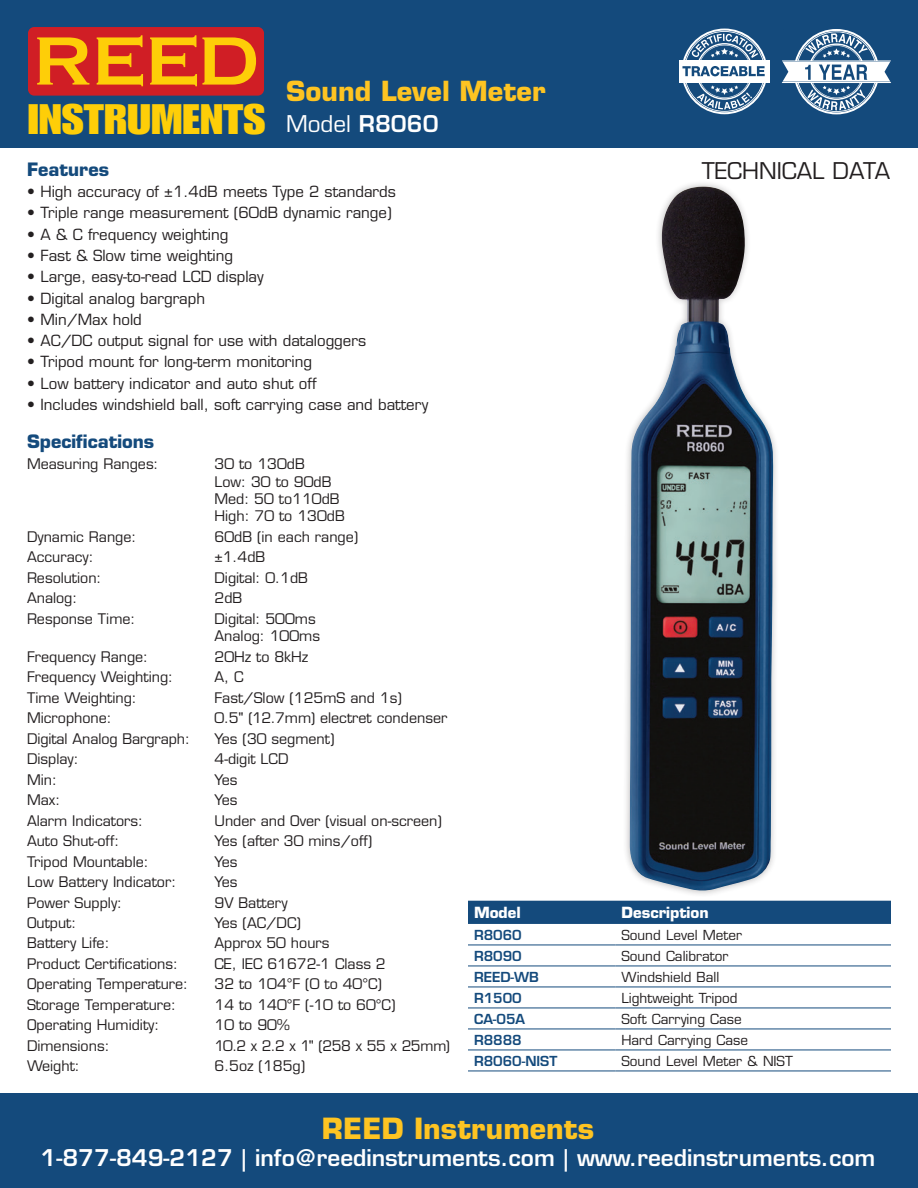
<style>
.page{position:relative;width:918px;height:1188px;background:#fff}
.page>*{position:absolute;margin:0;border:0;box-sizing:border-box;transform-origin:0 0}
.t1{font:41.7px "Impact LT Std";color:#fece08;scale:1.19 1}
.t2{font:41.7px "Impact LT Std";color:#231f20;scale:1.19 1}
.t3{font:700 28.5px "Eurostile LT Std";color:#fec422}
.t4{font:700 27px "Eurostile LT Std";color:#fec422}
.t5{font:600 22.5px "Eurostile LT Std";color:#fff}
.t6{font:22.5px "Eurostile LT Std";color:#231f20}
.t7{font:22.5px "Eurostile LT Std";color:#fff}
.t8{font:700 18px "Eurostile LT Std";color:#144a7c}
.t9{font:15px "Eurostile LT Std";color:#231f20}
.t10{font:700 15px "Eurostile LT Std";color:#fff}
.t11{font:14.25px/17.4px "Eurostile LT Std";color:#231f20}
.t12{font:14.25px "Eurostile LT Std";letter-spacing:-.02em;color:#231f20}
.t13{font:13.5px "Eurostile LT Std";color:#231f20}
.t14{font:600 13.5px "Eurostile LT Std";color:#144a7c}
.s1{font-weight:600}
</style>
<div class="page">
<div style="left:0;top:0;width:918px;height:148px;background:#144a7c"></div>
<svg style="left:782px;top:29px;width:109px;height:85px"></svg>
<div style="left:28px;top:27px;width:236px;height:69px;background:#d01e25;border-radius:6px"></div>
<svg style="left:37px;top:37px;width:52px;height:48px"></svg>
<svg style="left:97px;top:35px;width:46px;height:51px"></svg>
<svg style="left:150px;top:35px;width:106px;height:51px"></svg>
<div style="left:623px;top:180px;width:157px;height:718px;background:#231f20;opacity:.3"></div>
<img style="left:630px;top:186px;width:143px;height:705px">
<div style="left:468px;top:901px;width:423px;height:23px;background:#144a7c"></div>
<hr style="left:468px;top:945px;width:147px;height:1px;background:#144a7c">
<hr style="left:615px;top:945px;width:276px;height:1px;background:#144a7c">
<hr style="left:468px;top:966px;width:147px;height:1px;background:#144a7c">
<hr style="left:615px;top:966px;width:276px;height:1px;background:#144a7c">
<hr style="left:468px;top:987px;width:147px;height:1px;background:#144a7c">
<hr style="left:615px;top:987px;width:276px;height:1px;background:#144a7c">
<hr style="left:468px;top:1050px;width:147px;height:1px;background:#144a7c">
<hr style="left:615px;top:1050px;width:276px;height:1px;background:#144a7c">
<hr style="left:468px;top:1071px;width:147px;height:1px;background:#144a7c">
<hr style="left:615px;top:1071px;width:276px;height:1px;background:#144a7c">
<hr style="left:468px;top:1008px;width:147px;height:1px;background:#144a7c">
<hr style="left:615px;top:1008px;width:276px;height:1px;background:#144a7c">
<hr style="left:468px;top:1029px;width:147px;height:1px;background:#144a7c">
<hr style="left:615px;top:1029px;width:276px;height:1px;background:#144a7c">
<svg style="left:683px;top:83px;width:83px;height:31px"></svg>
<div style="left:679px;top:62px;width:91px;height:19px;background:#fff"></div>
<hr style="left:679px;top:60px;width:91px;height:1px;background:#fff">
<hr style="left:679px;top:82px;width:91px;height:1px;background:#fff">
<svg style="left:682px;top:29px;width:84px;height:47px"></svg>
<div style="left:0;top:1094px;width:918px;height:94px;background:#144a7c"></div>
<h1 class="t1" style="left:28px;top:95px;width:201px">INSTRUMENTS</h1>
<h3 class="t4" style="left:286px;top:75px;width:261px">Sound Level Meter</h3>
<h3 class="t7" style="left:286px;top:110px;width:154px">Model <span class="s1">R8060</span></h3>
<p class="t8" style="left:27px;top:158px;width:84px">Features</p>
<p class="t9" style="left:27px;top:182px;width:370px">• High accuracy of ±1.4dB meets Type 2 standards</p>
<p class="t9" style="left:27px;top:204px;width:366px">• Triple range measurement (60dB dynamic range)</p>
<p class="t9" style="left:27px;top:225px;width:203px">• A &amp; C frequency weighting</p>
<p class="t9" style="left:27px;top:246px;width:208px">• Fast &amp; Slow time weighting</p>
<p class="t9" style="left:27px;top:268px;width:238px">• Large, easy-to-read LCD display</p>
<p class="t9" style="left:27px;top:289px;width:180px">• Digital analog bargraph</p>
<p class="t9" style="left:27px;top:310px;width:116px">• Min/Max hold</p>
<p class="t9" style="left:27px;top:332px;width:341px">• AC/DC output signal for use with dataloggers</p>
<p class="t9" style="left:27px;top:353px;width:287px">• Tripod mount for long-term monitoring</p>
<p class="t9" style="left:27px;top:374px;width:291px">• Low battery indicator and auto shut off</p>
<p class="t9" style="left:27px;top:395px;width:403px">• Includes windshield ball, soft carrying case and battery</p>
<p class="t8" style="left:27px;top:430px;width:129px">Specifications</p>
<p class="t11" style="left:27px;top:455px;width:133px">Measuring Ranges:</p>
<p class="t11" style="left:215px;top:455px;width:132px">30 to 130dB<br>Low: 30 to 90dB<br>Med: 50 to110dB<br>High: 70 to 130dB</p>
<p class="t11" style="left:27px;top:528px;width:111px">Dynamic Range:</p>
<p class="t11" style="left:215px;top:528px;width:145px">60dB (in each range)</p>
<p class="t11" style="left:27px;top:549px;width:68px">Accuracy:</p>
<p class="t11" style="left:215px;top:549px;width:52px">±1.4dB</p>
<p class="t11" style="left:27px;top:569px;width:76px">Resolution:</p>
<p class="t11" style="left:215px;top:569px;width:95px">Digital: 0.1dB</p>
<p class="t11" style="left:27px;top:590px;width:52px">Analog:</p>
<p class="t11" style="left:215px;top:590px;width:29px">2dB</p>
<p class="t11" style="left:27px;top:610px;width:110px">Response Time:</p>
<p class="t11" style="left:215px;top:610px;width:107px">Digital: 500ms<br>Analog: 100ms</p>
<p class="t11" style="left:27px;top:648px;width:123px">Frequency Range:</p>
<p class="t11" style="left:215px;top:648px;width:95px">20Hz to 8kHz</p>
<p class="t11" style="left:27px;top:668px;width:148px">Frequency Weighting:</p>
<p class="t11" style="left:215px;top:668px;width:31px">A, C</p>
<p class="t11" style="left:27px;top:689px;width:111px">Time Weighting:</p>
<p class="t11" style="left:215px;top:689px;width:189px">Fast/Slow (125mS and 1s)</p>
<p class="t11" style="left:27px;top:709px;width:86px">Microphone:</p>
<p class="t11" style="left:215px;top:709px;width:234px">0.5" (12.7mm) electret condenser</p>
<p class="t11" style="left:27px;top:730px;width:165px">Digital Analog Bargraph:</p>
<p class="t11" style="left:215px;top:730px;width:122px">Yes (30 segment)</p>
<p class="t11" style="left:27px;top:750px;width:53px">Display:</p>
<p class="t11" style="left:215px;top:750px;width:76px">4-digit LCD</p>
<p class="t11" style="left:27px;top:771px;width:31px">Min:</p>
<p class="t11" style="left:215px;top:771px;width:25px">Yes</p>
<p class="t11" style="left:27px;top:791px;width:35px">Max:</p>
<p class="t11" style="left:215px;top:791px;width:25px">Yes</p>
<p class="t11" style="left:27px;top:812px;width:118px">Alarm Indicators:</p>
<p class="t11" style="left:215px;top:812px;width:229px">Under and Over (visual on-screen)</p>
<p class="t11" style="left:27px;top:832px;width:94px">Auto Shut-off:</p>
<p class="t11" style="left:215px;top:832px;width:159px">Yes (after 30 mins/off)</p>
<p class="t11" style="left:27px;top:853px;width:123px">Tripod Mountable:</p>
<p class="t11" style="left:215px;top:853px;width:25px">Yes</p>
<p class="t11" style="left:27px;top:873px;width:151px">Low Battery Indicator:</p>
<p class="t11" style="left:215px;top:873px;width:25px">Yes</p>
<p class="t11" style="left:27px;top:894px;width:97px">Power Supply:</p>
<p class="t11" style="left:215px;top:894px;width:75px">9V Battery</p>
<p class="t11" style="left:27px;top:914px;width:51px">Output:</p>
<p class="t11" style="left:215px;top:914px;width:88px">Yes (AC/DC)</p>
<p class="t11" style="left:27px;top:935px;width:84px">Battery Life:</p>
<p class="t11" style="left:215px;top:935px;width:116px">Approx 50 hours</p>
<p class="t11" style="left:27px;top:955px;width:153px">Product Certifications:</p>
<p class="t11" style="left:215px;top:955px;width:173px">CE, IEC 61672-1 Class 2</p>
<p class="t11" style="left:27px;top:976px;width:163px">Operating Temperature:</p>
<p class="t11" style="left:215px;top:976px;width:169px">32 to 104°F (0 to 40°C)</p>
<p class="t11" style="left:27px;top:996px;width:151px">Storage Temperature:</p>
<p class="t11" style="left:215px;top:996px;width:183px">14 to 140°F (-10 to 60°C)</p>
<p class="t11" style="left:27px;top:1017px;width:134px">Operating Humidity:</p>
<p class="t11" style="left:215px;top:1017px;width:77px">10 to 90%</p>
<p class="t11" style="left:27px;top:1037px;width:84px">Dimensions:</p>
<p class="t12" style="left:214px;top:1037px;width:237px">10.2 x 2.2 x 1" (258 x 55 x 25mm)</p>
<p class="t11" style="left:27px;top:1058px;width:54px">Weight:</p>
<p class="t11" style="left:215px;top:1058px;width:92px">6.5oz (185g)</p>
<h1 class="t2" style="left:28px;top:249px;width:201px">INSTRUMENTS</h1>
<h3 class="t6" style="left:702px;top:157px;width:190px">TECHNICAL DATA</h3>
<p class="t10" style="left:474px;top:903px;width:48px">Model</p>
<p class="t10" style="left:621px;top:903px;width:89px">Description</p>
<p class="t14" style="left:474px;top:926px;width:49px">R8060</p>
<p class="t13" style="left:621px;top:926px;width:122px">Sound Level Meter</p>
<p class="t14" style="left:474px;top:947px;width:49px">R8090</p>
<p class="t13" style="left:621px;top:947px;width:109px">Sound Calibrator</p>
<p class="t14" style="left:474px;top:968px;width:66px">REED-WB</p>
<p class="t13" style="left:621px;top:968px;width:99px">Windshield Ball</p>
<p class="t14" style="left:474px;top:989px;width:49px">R1500</p>
<p class="t13" style="left:621px;top:989px;width:118px">Lightweight Tripod</p>
<p class="t14" style="left:474px;top:1010px;width:53px">CA-05A</p>
<p class="t13" style="left:621px;top:1010px;width:122px">Soft Carrying Case</p>
<p class="t14" style="left:474px;top:1031px;width:49px">R8888</p>
<p class="t13" style="left:621px;top:1031px;width:128px">Hard Carrying Case</p>
<p class="t14" style="left:474px;top:1052px;width:85px">R8060-NIST</p>
<p class="t13" style="left:621px;top:1052px;width:173px">Sound Level Meter &amp; NIST</p>
<h2 class="t3" style="left:322px;top:1111px;width:274px">REED Instruments</h2>
<h3 class="t5" style="left:41px;top:1144px;width:836px">1-877-849-2127 | info@reedinstruments.com | www.reedinstruments.com</h3>
</div>
